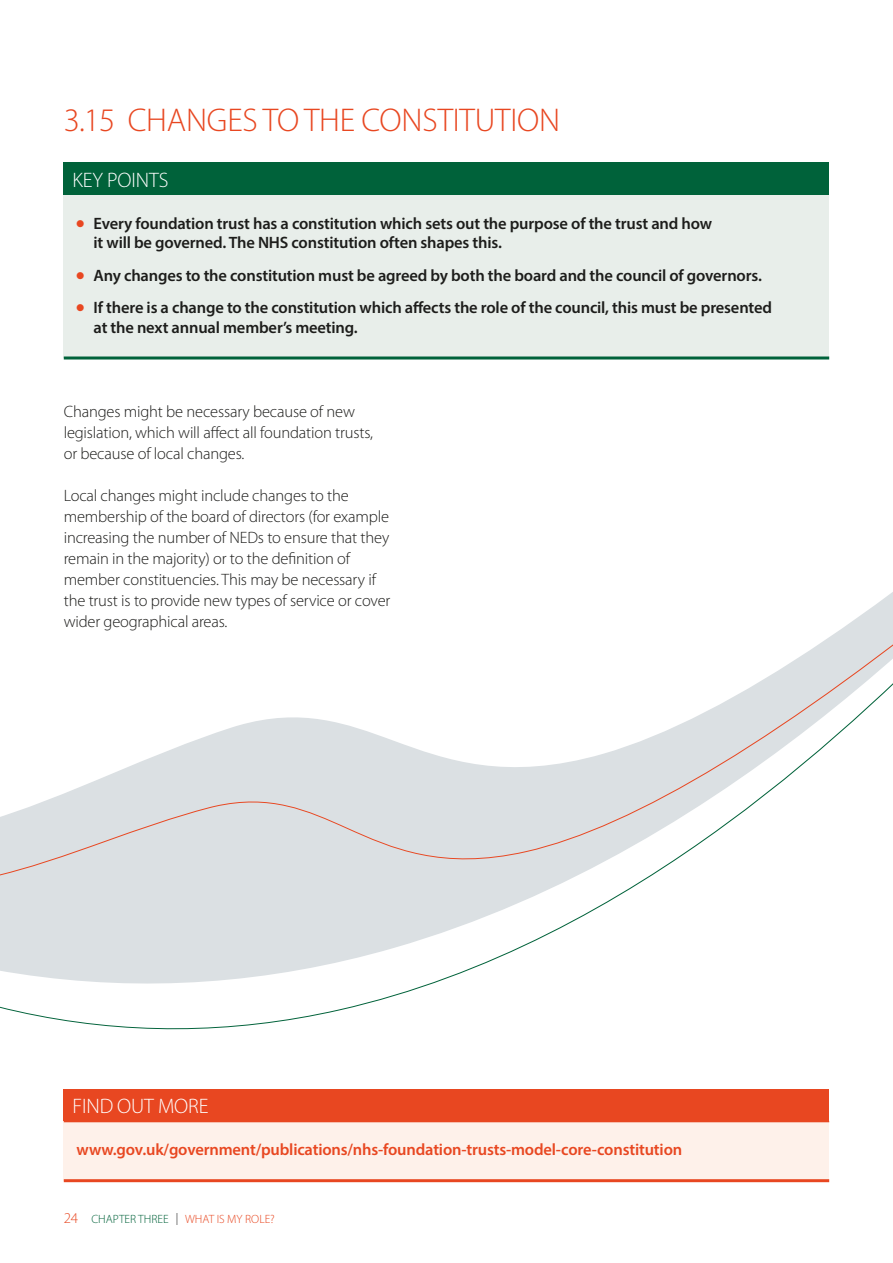
<style>
.page{position:relative;width:893px;height:1263px;background:#fff}
.page>*{position:absolute;margin:0;border:0;box-sizing:border-box;transform-origin:0 0}
.t1{font:300 33px "Myriad Pro";letter-spacing:-.005em;color:#e84721}
.t2{font:300 21px "Myriad Pro";letter-spacing:-.005em;color:#fff}
.t3{font:300 16.5px/21px "Myriad Pro";letter-spacing:-.01em;color:#1d1d1b}
.t4{font:600 16.5px/19.5px "Myriad Pro";letter-spacing:-.01em;color:#1d1d1b}
.t5{font:600 16.5px "Myriad Pro";letter-spacing:-.01em;color:#e84721}
.t6{font:300 12px "Myriad Pro";color:#e84721}
.s1{color:#e84721}
.s2{font-size:15px}
.s3{color:#00623a}
.s4{color:#1d1d1b}
</style>
<div class="page">
<svg style="left:0;top:592px;width:893px;height:408px"></svg>
<div style="left:64px;top:163px;width:765px;height:32px;background:#00623a"></div>
<div style="left:64px;top:195px;width:765px;height:163px;background:#e8eeea"></div>
<hr style="left:64px;top:356px;width:765px;height:3px;background:#00623a">
<div style="left:64px;top:1089px;width:765px;height:32px;background:#e84721"></div>
<div style="left:64px;top:1121px;width:765px;height:60px;background:#fef1ea"></div>
<hr style="left:64px;top:1121px;width:765px;height:1px;background:#e84721">
<hr style="left:64px;top:1179px;width:765px;height:3px;background:#e84721">
<h1 class="t1" style="left:64px;top:102px;width:498px">3.15 CHANGES TO THE CONSTITUTION</h1>
<p class="t2" style="left:72px;top:168px;width:97px">KEY POINTS</p>
<p class="t4" style="left:94px;top:213px;width:620px;text-indent:-17px"><span class="s1">●</span> Every foundation trust has a constitution which sets out the purpose of the trust and how it will be governed. The NHS constitution often shapes this.</p>
<p class="t4" style="left:77px;top:265px;width:687px"><span class="s1">●</span> Any changes to the constitution must be agreed by both the board and the council of governors.</p>
<p class="t4" style="left:94px;top:297px;width:680px;text-indent:-17px"><span class="s1">●</span> If there is a change to the constitution which affects the role of the council, this must be presented at the next annual member’s meeting.</p>
<p class="t3" style="left:64px;top:401px;width:311px">Changes might be necessary because of new legislation, which will affect all foundation trusts, or because of local changes.</p>
<p class="t3" style="left:64px;top:485px;width:328px">Local changes might include changes to the membership of the board of directors (for example increasing the number of NEDs to ensure that they remain in the majority) or to the definition of member constituencies. This may be necessary if the trust is to provide new types of service or cover wider geographical areas.</p>
<p class="t2" style="left:72px;top:1094px;width:138px">FIND OUT MORE</p>
<p class="t5" style="left:77px;top:1139px;width:607px">www.gov.uk/government/publications/nhs-foundation-trusts-model-core-constitution</p>
<p class="t6" style="left:64px;top:1212px;width:213px"><span class="s2">24</span> <span class="s3">CHAPTER THREE</span> <span class="s4">|</span> WHAT IS MY ROLE?</p>
</div>
